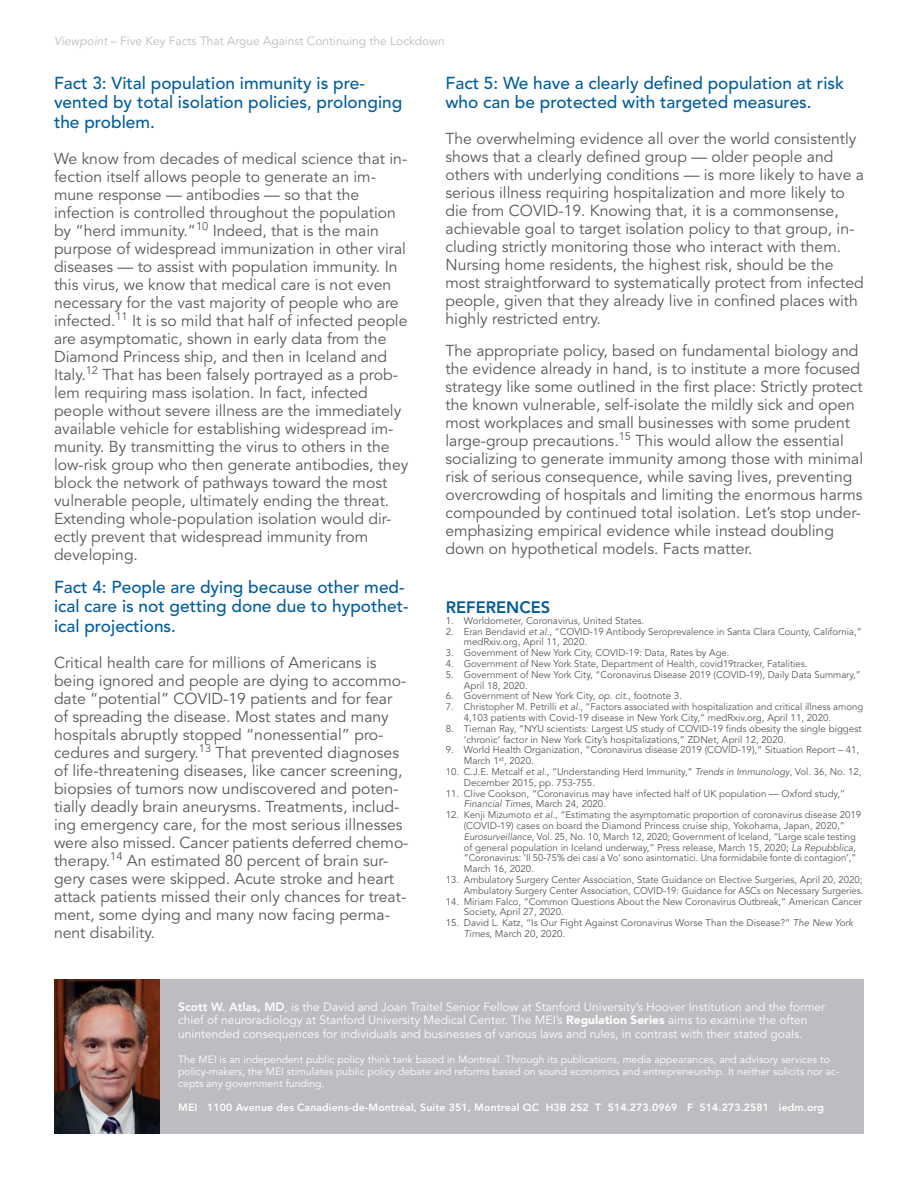
<style>
.page{position:relative;width:918px;height:1188px;background:#fff}
.page>*{position:absolute;margin:0;border:0;box-sizing:border-box;transform-origin:0 0}
.t1{font:500 17.25px/19.5px "Avenir LT Std";color:#005d9c}
.t2{font:800 16.5px "Avenir LT Std";color:#005d9c}
.t3{font:15.75px/18px "Avenir LT Std";color:#57585a}
.t4{font:12px/13.5px "Avenir LT Std";color:#fff}
.t5{font:12px "Avenir LT Std";color:#bcbdc0}
.t6{font:10.5px/12px "Avenir LT Std";color:#fff}
.t7{font:800 10.5px "Avenir LT Std";letter-spacing:.01em;color:#fff}
.t8{font:9.75px/10.8px "Avenir LT Std";color:#57585a}
.s1{font-style:italic}
.s2{font-weight:800}
.s3{font-weight:900}
</style>
<div class="page">
<div style="left:159px;top:980px;width:705px;height:154px;background:#bcbdc0"></div>
<img style="left:54px;top:980px;width:105px;height:154px">
<p class="t5" style="left:54px;top:34px;width:392px"><span class="s1">Viewpoint</span> – Five Key Facts That Argue Against Continuing the Lockdown</p>
<p class="t1" style="left:54px;top:73px;width:350px">Fact 3: Vital population immunity is pre&shy;vented by total isolation policies, prolonging the problem.</p>
<p class="t3" style="left:54px;top:150px;width:356px">We know from decades of medical science that in&shy;fection itself allows people to generate an im&shy;mune response — antibodies — so that the infection is controlled throughout the population by “herd immunity.”<sup>10</sup> Indeed, that is the main purpose of widespread immunization in other viral diseases — to assist with population immunity. In this virus, we know that medical care is not even necessary for the vast majority of people who are infected.<sup>11</sup> It is so mild that half of infected people are asymptomatic, shown in early data from the Diamond Princess ship, and then in Iceland and Italy.<sup>12</sup> That has been falsely portrayed as a prob&shy;lem requiring mass isolation. In fact, infected people without severe illness are the immediately available vehicle for establishing widespread im&shy;munity. By transmitting the virus to others in the low-risk group who then generate antibodies, they block the network of pathways toward the most vulnerable people, ultimately ending the threat.<br>Extending whole-population isolation would dir&shy;ectly prevent that widespread immunity from developing.</p>
<p class="t1" style="left:54px;top:577px;width:356px">Fact 4: People are dying because other med&shy;ical care is not getting done due to hypothet&shy;ical projections.</p>
<p class="t3" style="left:54px;top:654px;width:356px">Critical health care for millions of Americans is being ignored and people are dying to accommo&shy;date “potential” COVID-19 patients and for fear of spreading the disease. Most states and many hospitals abruptly stopped “nonessential” pro&shy;cedures and surgery.<sup>13</sup> That prevented diagnoses of life-threatening diseases, like cancer screening, biopsies of tumors now undiscovered and poten&shy;tially deadly brain aneurysms. Treatments, includ&shy;ing emergency care, for the most serious illnesses were also missed. Cancer patients deferred chemo&shy;therapy.<sup>14</sup> An estimated 80 percent of brain sur&shy;gery cases were skipped. Acute stroke and heart attack patients missed their only chances for treat&shy;ment, some dying and many now facing perma&shy;nent disability.</p>
<p class="t1" style="left:446px;top:73px;width:400px">Fact 5: We have a clearly defined population at risk who can be protected with targeted measures.</p>
<p class="t3" style="left:446px;top:130px;width:420px">The overwhelming evidence all over the world consistently shows that a clearly defined group — older people and others with underlying conditions — is more likely to have a serious illness requiring hospitalization and more likely to die from COVID-19. Knowing that, it is a commonsense, achievable goal to target isolation policy to that group, in&shy;cluding strictly monitoring those who interact with them.<br>Nursing home residents, the highest risk, should be the most straightforward to systematically protect from infected people, given that they already live in confined places with highly restricted entry.</p>
<p class="t3" style="left:446px;top:342px;width:419px">The appropriate policy, based on fundamental biology and the evidence already in hand, is to institute a more focused strategy like some outlined in the first place: Strictly protect the known vulnerable, self-isolate the mildly sick and open most workplaces and small businesses with some prudent large-group precautions.<sup>15</sup> This would allow the essential socializing to generate immunity among those with minimal risk of serious consequence, while saving lives, preventing overcrowding of hospitals and limiting the enormous harms compounded by continued total isolation. Let’s stop under&shy;emphasizing empirical evidence while instead doubling down on hypothetical models. Facts matter.</p>
<p class="t2" style="left:446px;top:597px;width:106px">REFERENCES</p>
<p class="t8" style="left:446px;top:615px;width:200px">1. Worldometer, Coronavirus, United States.</p>
<p class="t8" style="left:464px;top:626px;width:399px;text-indent:-18px">2. Eran Bendavid <span class="s1">et al</span>., “COVID-19 Antibody Seroprevalence in Santa Clara County, California,” medRxiv.org, April 11, 2020.</p>
<p class="t8" style="left:446px;top:648px;width:285px">3. Government of New York City, COVID-19: Data, Rates by Age.</p>
<p class="t8" style="left:446px;top:658px;width:363px">4. Government of New York State, Department of Health, covid19tracker, Fatalities.</p>
<p class="t8" style="left:464px;top:669px;width:399px;text-indent:-18px">5. Government of New York City, “Coronavirus Disease 2019 (COVID-19), Daily Data Summary,”<br>April 18, 2020.</p>
<p class="t8" style="left:446px;top:691px;width:238px">6. Government of New York City, <span class="s1">op. cit</span>., footnote 3.</p>
<p class="t8" style="left:464px;top:702px;width:401px;text-indent:-18px">7. Christopher M. Petrilli <span class="s1">et al</span>., “Factors associated with hospitalization and critical illness among<br>4,103 patients with Covid-19 disease in New York City,” medRxiv.org, April 11, 2020.</p>
<p class="t8" style="left:464px;top:723px;width:399px;text-indent:-18px">8. Tiernan Ray, “NYU scientists: Largest US study of COVID-19 finds obesity the single biggest ‘chronic’ factor in New York City’s hospitalizations,” ZDNet, April 12, 2020.</p>
<p class="t8" style="left:464px;top:745px;width:397px;text-indent:-18px">9. World Health Organization, “Coronavirus disease 2019 (COVID-19),” Situation Report – 41,<br>March 1<sup>st</sup>, 2020.</p>
<p class="t8" style="left:464px;top:766px;width:399px;text-indent:-18px">10. C.J.E. Metcalf <span class="s1">et al</span>., “Understanding Herd Immunity,” <span class="s1">Trends in Immunology</span>, Vol. 36, No. 12,<br>December 2015, pp. 753-755.</p>
<p class="t8" style="left:464px;top:788px;width:383px;text-indent:-18px">11. Clive Cookson, “Coronavirus may have infected half of UK population — Oxford study,”<br><span class="s1">Financial Times</span>, March 24, 2020.</p>
<p class="t8" style="left:464px;top:810px;width:399px;text-indent:-18px">12. Kenji Mizumoto <span class="s1">et al</span>., “Estimating the asymptomatic proportion of coronavirus disease 2019 (COVID-19) cases on board the Diamond Princess cruise ship, Yokohama, Japan, 2020,” <span class="s1">Eurosurveillance</span>, Vol. 25, No. 10, March 12, 2020; Government of Iceland, “Large scale testing of general population in Iceland underway,” Press release, March 15, 2020; <span class="s1">La Repubblica</span>, “Coronavirus: ‘Il 50-75% dei casi a Vo’ sono asintomatici. Una formidabile fonte di contagion’,” March 16, 2020.</p>
<p class="t8" style="left:446px;top:874px;width:419px;text-align:right">13. Ambulatory Surgery Center Association, State Guidance on Elective Surgeries, April 20, 2020;<br>Ambulatory Surgery Center Association, COVID-19: Guidance for ASCs on Necessary Surgeries.</p>
<p class="t8" style="left:464px;top:896px;width:400px;text-indent:-18px">14. Miriam Falco, “Common Questions About the New Coronavirus Outbreak,” American Cancer<br>Society, April 27, 2020.</p>
<p class="t8" style="left:464px;top:918px;width:391px;text-indent:-18px">15. David L. Katz, “Is Our Fight Against Coronavirus Worse Than the Disease?” <span class="s1">The New York<br>Times</span>, March 20, 2020.</p>
<p class="t4" style="left:178px;top:1000px;width:649px"><span class="s2">Scott W. Atlas, MD</span>, is the David and Joan Traitel Senior Fellow at Stanford University’s Hoover Institution and the former chief of neuroradiology at Stanford University Medical Center. The MEI’s <span class="s3">Regulation Series</span> aims to examine the often unintended consequences for individuals and businesses of various laws and rules, in contrast with their stated goals.</p>
<p class="t6" style="left:178px;top:1054px;width:663px">The MEI is an independent public policy think tank based in Montreal. Through its publications, media appearances, and advisory services to policy-makers, the MEI stimulates public policy debate and reforms based on sound economics and entrepreneurship. It neither solicits nor ac&shy;cepts any government funding.</p>
<p class="t7" style="left:178px;top:1101px;width:647px">MEI 1100 Avenue des Canadiens-de-Montréal, Suite 351, Montreal QC H3B 2S2 T 514.273.0969 F 514.273.2581 iedm.org</p>
</div>
